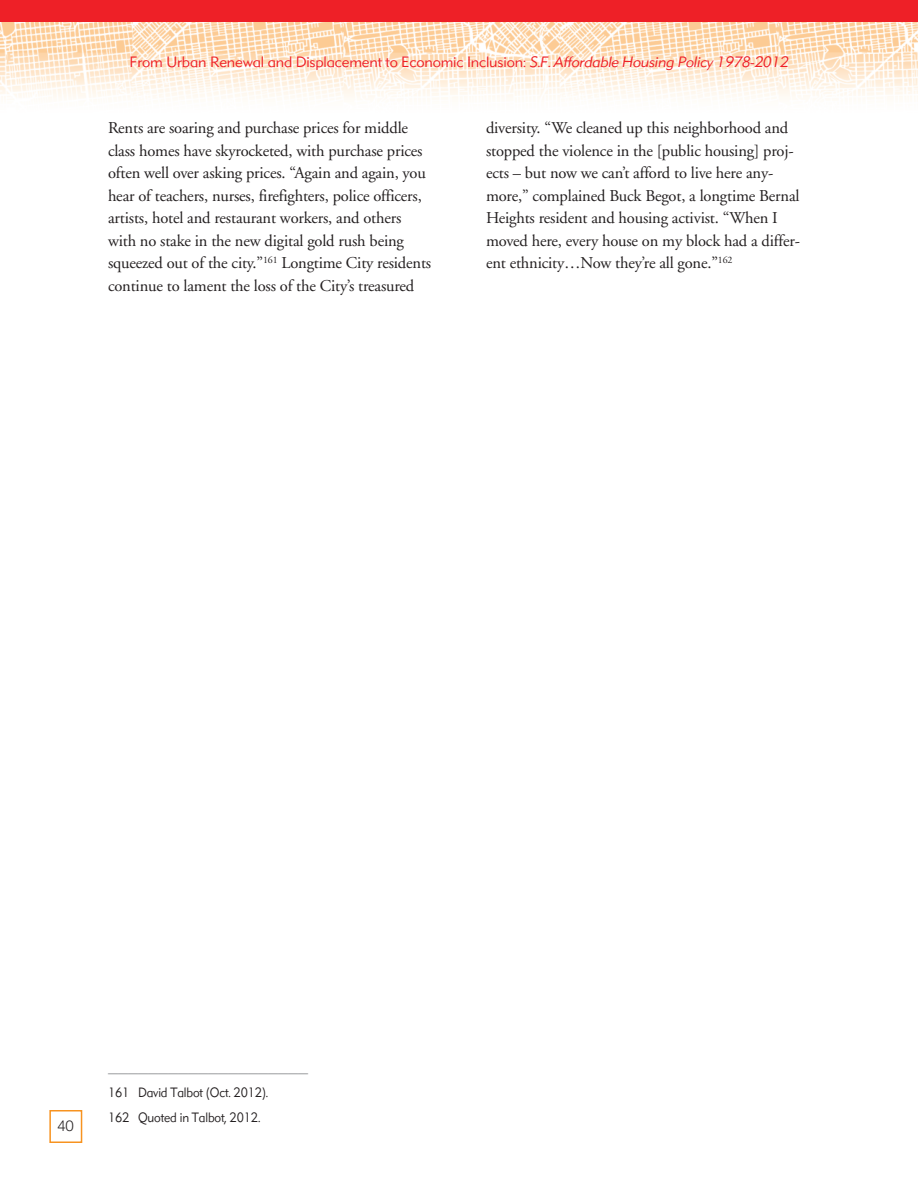
<style>
.page{position:relative;width:918px;height:1188px;background:#fff}
.page>*{position:absolute;margin:0;border:0;box-sizing:border-box;transform-origin:0 0}
.t1{font:18px "Helvetica";color:#939598}
.t2{font:16.5px/22.5px "Adobe Garamond";letter-spacing:-.01em;color:#231f20}
.t3{font:300 15px "Metro Sans";letter-spacing:-.01em;color:#ee2027}
.t4{font:300 15px "Helvetica Neue";color:#231f20}
.t5{font:300 13.5px/25.5px "Metro Sans";letter-spacing:-.01em;color:#231f20;scale:.9 1}
.s1{font-style:italic}
</style>
<div class="page">
<img style="left:0;top:21px;width:918px;height:77px">
<div style="left:0;top:0;width:918px;height:21px;background:#ee2027"></div>
<div style="left:49px;top:1110px;width:33px;height:33px;border:2px solid #f79320"></div>
<p class="t3" style="left:130px;top:56px;width:660px">From Urban Renewal and Displacement to Economic Inclusion: <span class="s1">S.F. Affordable Housing Policy 1978-2012</span></p>
<p class="t2" style="left:108px;top:118px;width:325px">Rents are soaring and purchase prices for middle class homes have skyrocketed, with purchase prices often well over asking prices. “Again and again, you hear of teachers, nurses, firefighters, police officers, artists, hotel and restaurant workers, and others with no stake in the new digital gold rush being squeezed out of the city.”<sup>161</sup> Longtime City residents continue to lament the loss of the City’s treasured</p>
<p class="t2" style="left:486px;top:118px;width:315px">diversity. “We cleaned up this neighborhood and stopped the violence in the [public housing] proj&shy;ects – but now we can’t afford to live here any&shy;more,” complained Buck Begot, a longtime Bernal Heights resident and housing activist. “When I moved here, every house on my block had a differ&shy;ent ethnicity…Now they’re all gone.”<sup>162</sup></p>
<p class="t4" style="left:57px;top:1120px;width:18px">40</p>
<p class="t1" style="left:108px;top:1055px;width:202px">____________________</p>
<p class="t5" style="left:108px;top:1081px;width:180px">161 David Talbot (Oct. 2012).<br>162 Quoted in Talbot, 2012.</p>
</div>
